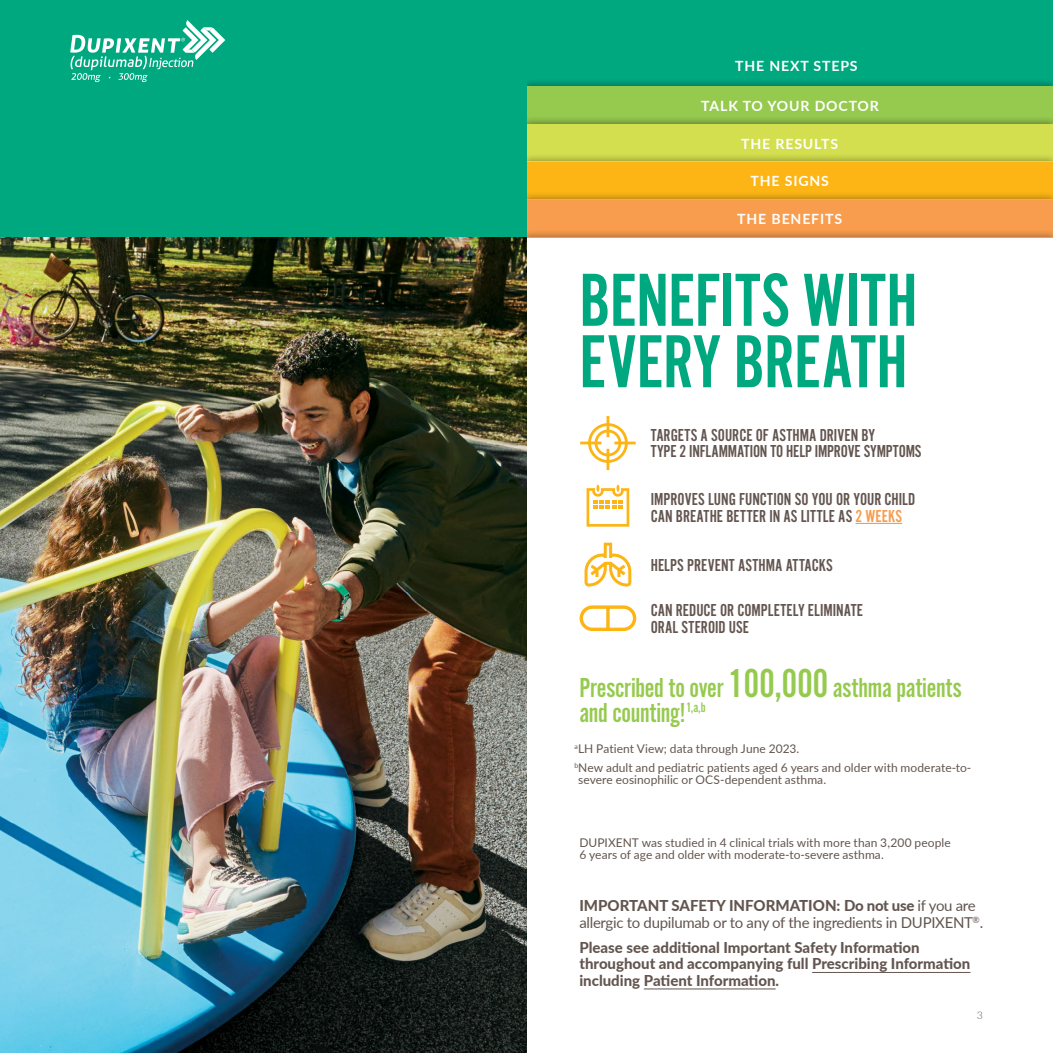
<style>
.page{position:relative;width:1053px;height:1053px;background:#fff}
.page>*{position:absolute;margin:0;border:0;box-sizing:border-box;transform-origin:0 0}
.t1{font:78px/61.5px "Alternate Got No 2 D";letter-spacing:-.005em;color:#00a880}
.t2{font:28.5px/24.6px "Alternate Got No 2 D";letter-spacing:-.01em;color:#96ca4f}
.t3{font:18px/16.5px "Alternate Got No 2 D";color:#63554f}
.t4{font:800 15px/16.5px "Lato";color:#63554f}
.t5{font:15px/16.5px "Lato";letter-spacing:-.02em;color:#63554f}
.t6{font:700 14.1px "Lato";letter-spacing:.06em;color:#fff}
.t7{font:12px/18.8px "Lato";letter-spacing:.005em;color:#63554f}
.t8{font:300 10.5px "Lato";color:#63554f}
.s1{color:#f89c4d}
.s2{font-size:42px}
.s3{font-weight:800}
</style>
<div class="page">
<div style="left:526px;top:0;width:527px;height:103px;background:#00a880"></div>
<div style="left:526px;top:86px;width:527px;height:38px;background:#96ca4f"></div>
<div style="left:526px;top:124px;width:527px;height:38px;background:#d3df4e"></div>
<div style="left:526px;top:162px;width:527px;height:38px;background:#fcb515"></div>
<div style="left:526px;top:200px;width:527px;height:38px;background:#f89c4d"></div>
<div style="left:526px;top:229px;width:527px;height:9px;background:#000;opacity:.75"></div>
<hr style="left:526px;top:237px;width:527px;height:1px;background:#fff">
<div style="left:526px;top:191px;width:527px;height:9px;background:#000;opacity:.75"></div>
<hr style="left:526px;top:199px;width:527px;height:1px;background:#fff">
<div style="left:526px;top:153px;width:527px;height:9px;background:#000;opacity:.75"></div>
<hr style="left:526px;top:162px;width:527px;height:1px;background:#fff">
<div style="left:526px;top:115px;width:527px;height:9px;background:#000;opacity:.75"></div>
<hr style="left:526px;top:124px;width:527px;height:1px;background:#fff">
<div style="left:526px;top:77px;width:527px;height:9px;background:#000;opacity:.75"></div>
<hr style="left:526px;top:86px;width:527px;height:1px;background:#fff">
<div style="left:0;top:0;width:526px;height:238px;background:#00a880"></div>
<img style="left:0;top:238px;width:526px;height:815px">
<svg style="left:70px;top:20px;width:155px;height:62px"></svg>
<hr style="left:856px;top:523px;width:46px;height:1px;background:#f89c4d">
<hr style="left:812px;top:972px;width:158px;height:1px;background:#63554f">
<hr style="left:644px;top:989px;width:132px;height:1px;background:#63554f">
<div style="left:588px;top:423px;width:40px;height:40px;border:3px solid #fcb515;border-radius:50%"></div>
<div style="left:595px;top:430px;width:26px;height:26px;border:3px solid #fcb515;border-radius:50%"></div>
<hr style="left:580px;top:442px;width:21px;height:2px;background:#fcb515">
<hr style="left:614px;top:442px;width:22px;height:2px;background:#fcb515">
<hr style="left:607px;top:416px;width:2px;height:21px;background:#fcb515">
<hr style="left:607px;top:449px;width:2px;height:21px;background:#fcb515">
<svg style="left:587px;top:485px;width:42px;height:42px"></svg>
<svg style="left:584px;top:542px;width:48px;height:45px"></svg>
<svg style="left:580px;top:605px;width:56px;height:26px"></svg>
<p class="t6" style="left:735px;top:56px;width:124px">THE NEXT STEPS</p>
<p class="t6" style="left:701px;top:95px;width:179px">TALK TO YOUR DOCTOR</p>
<p class="t6" style="left:741px;top:133px;width:98px">THE RESULTS</p>
<p class="t6" style="left:751px;top:171px;width:80px">THE SIGNS</p>
<p class="t6" style="left:737px;top:209px;width:106px">THE BENEFITS</p>
<h1 class="t1" style="left:579px;top:271px;width:340px">BENEFITS WITH<br>EVERY BREATH</h1>
<h3 class="t3" style="left:651px;top:427px;width:272px">TARGETS A SOURCE OF ASTHMA DRIVEN BY<br>TYPE 2 INFLAMMATION TO HELP IMPROVE SYMPTOMS</h3>
<h3 class="t3" style="left:651px;top:491px;width:266px">IMPROVES LUNG FUNCTION SO YOU OR YOUR CHILD<br>CAN BREATHE BETTER IN AS LITTLE AS <span class="s1">2 WEEKS</span></h3>
<h3 class="t3" style="left:651px;top:557px;width:183px">HELPS PREVENT ASTHMA ATTACKS</h3>
<h3 class="t3" style="left:651px;top:602px;width:214px">CAN REDUCE OR COMPLETELY ELIMINATE<br>ORAL STEROID USE</h3>
<h2 class="t2" style="left:579px;top:676px;width:384px">Prescribed to over <span class="s2">100,000</span> asthma patients and counting!<sup>1,a,b</sup></h2>
<p class="t7" style="left:574px;top:739px;width:398px"><sup>a</sup>LH Patient View; data through June 2023.<br><sup>b</sup>New adult and pediatric patients aged 6 years and older with moderate-to-</p>
<p class="t7" style="left:578px;top:770px;width:250px">severe eosinophilic or OCS-dependent asthma.</p>
<p class="t7" style="left:579px;top:836px;width:373px;line-height:12px">DUPIXENT was studied in 4 clinical trials with more than 3,200 people<br>6 years of age and older with moderate-to-severe asthma.</p>
<p class="t5" style="left:579px;top:897px;width:405px"><span class="s3">IMPORTANT SAFETY INFORMATION: Do not use</span> if you are allergic to dupilumab or to any of the ingredients in DUPIXENT<sup>®</sup>.</p>
<p class="t4" style="left:579px;top:938px;width:393px">Please see additional Important Safety Information throughout and accompanying full Prescribing Information including Patient Information.</p>
<p class="t8" style="left:977px;top:1008px;width:8px">3</p>
</div>
